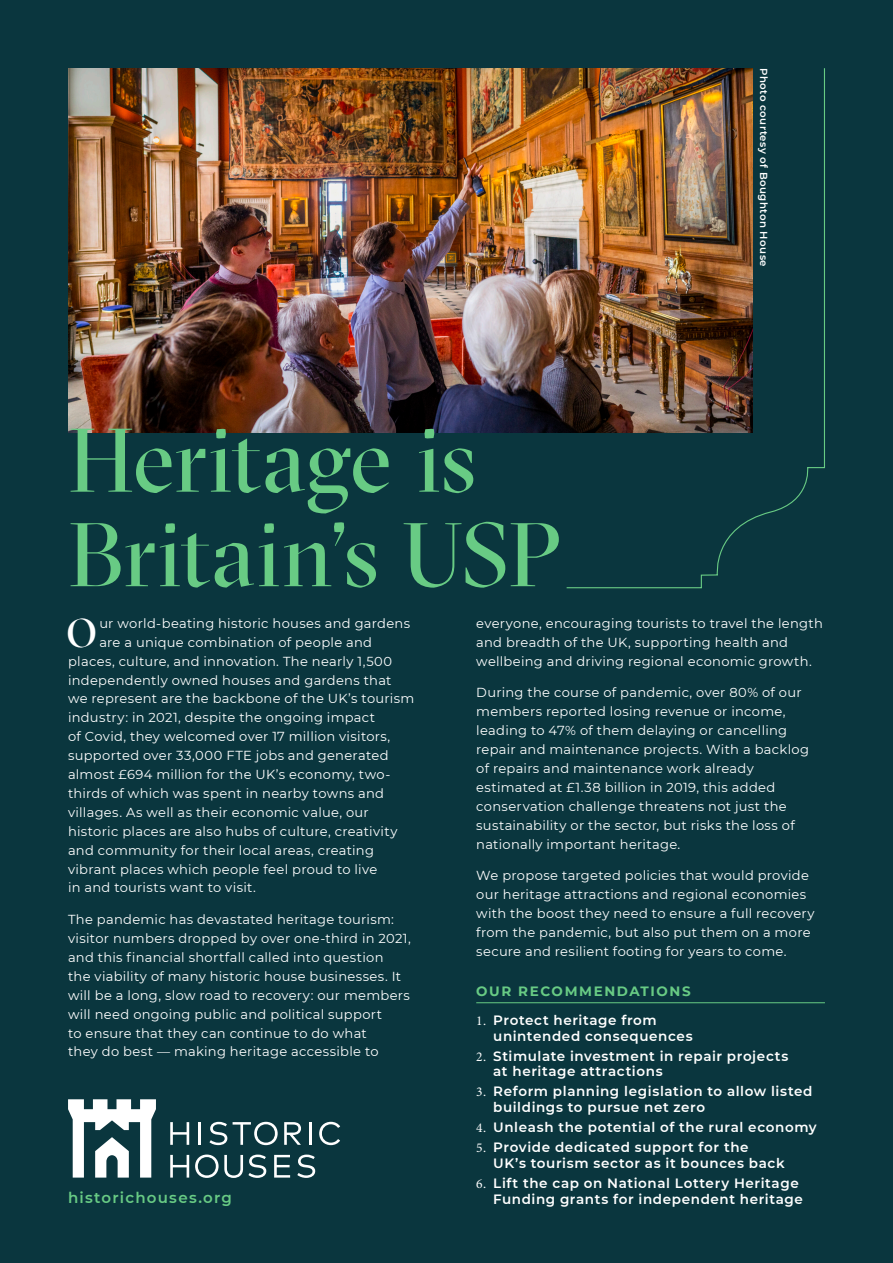
<style>
.page{position:relative;width:893px;height:1263px;background:#0a363e}
.page>*{position:absolute;margin:0;border:0;box-sizing:border-box;transform-origin:0 0}
.t1{font:90px/94.5px "GT Sectra Display";color:#68cb84}
.t2{font:40.05px "GT Sectra Display";color:#fff}
.t3{font:600 15px "Montserrat";letter-spacing:.08em;color:#68cb84}
.t4{font:600 13.5px/15.8px "Montserrat";letter-spacing:.045em;color:#fff}
.t5{font:700 13.5px "Montserrat";letter-spacing:.12em;color:#68cb84}
.t6{font:13.05px/18.9px "Montserrat";letter-spacing:.02em;color:#fff}
.t7{font:600 10.2px "Montserrat";letter-spacing:.045em;color:#fff}
.s1{font-family:"Minion Pro";font-weight:400}
</style>
<div class="page">
<img style="left:68px;top:68px;width:497px;height:365px">
<hr style="left:476px;top:1002px;width:349px;height:1px;background:#68cb84">
<img style="left:565px;top:68px;width:260px;height:521px">
<svg style="left:68px;top:1099px;width:88px;height:78px"></svg>
<svg style="left:170px;top:1122px;width:19px;height:23px"></svg>
<hr style="left:198px;top:1122px;width:3px;height:23px;background:#fff">
<svg style="left:209px;top:1122px;width:18px;height:23px"></svg>
<svg style="left:233px;top:1122px;width:45px;height:23px"></svg>
<svg style="left:284px;top:1122px;width:17px;height:23px"></svg>
<hr style="left:309px;top:1122px;width:3px;height:23px;background:#fff">
<svg style="left:319px;top:1122px;width:21px;height:23px"></svg>
<svg style="left:170px;top:1155px;width:19px;height:22px"></svg>
<svg style="left:195px;top:1154px;width:71px;height:24px"></svg>
<svg style="left:274px;top:1155px;width:16px;height:22px"></svg>
<svg style="left:297px;top:1154px;width:18px;height:24px"></svg>
<p class="t7" style="left:771px;top:68px;width:200px;rotate:90deg">Photo courtesy of Boughton House</p>
<h1 class="t1" style="left:68px;top:411px;width:494px">Heritage is<br>Britain’s USP</h1>
<h2 class="t2" style="left:67px;top:608px;width:32px">O</h2>
<p class="t6" style="left:99px;top:613px;width:312px">ur world-beating historic houses and gardens</p>
<p class="t6" style="left:476px;top:613px;width:348px">everyone, encouraging tourists to travel the length and breadth of the UK, supporting health and wellbeing and driving regional economic growth.</p>
<p class="t6" style="left:476px;top:683px;width:334px">During the course of pandemic, over 80% of our members reported losing revenue or income, leading to 47% of them delaying or cancelling repair and maintenance projects. With a backlog of repairs and maintenance work already estimated at £1.38 billion in 2019, this added conservation challenge threatens not just the sustainability or the sector, but risks the loss of nationally important heritage.</p>
<p class="t6" style="left:476px;top:866px;width:340px">We propose targeted policies that would provide our heritage attractions and regional economies with the boost they need to ensure a full recovery from the pandemic, but also put them on a more secure and resilient footing for years to come.</p>
<p class="t5" style="left:476px;top:982px;width:216px">OUR RECOMMENDATIONS</p>
<p class="t4" style="left:493px;top:1011px;width:201px;text-indent:-17px"><span class="s1">1.</span> Protect heritage from unintended consequences</p>
<p class="t4" style="left:493px;top:1047px;width:297px;text-indent:-17px"><span class="s1">2.</span> Stimulate investment in repair projects at heritage attractions</p>
<p class="t4" style="left:493px;top:1083px;width:321px;text-indent:-17px"><span class="s1">3.</span> Reform planning legislation to allow listed buildings to pursue net zero</p>
<p class="t4" style="left:476px;top:1119px;width:342px"><span class="s1">4.</span> Unleash the potential of the rural economy</p>
<p class="t4" style="left:493px;top:1139px;width:293px;text-indent:-17px"><span class="s1">5.</span> Provide dedicated support for the<br>UK’s tourism sector as it bounces back</p>
<p class="t4" style="left:476px;top:1175px;width:324px"><span class="s1">6.</span> Lift the cap on National Lottery Heritage</p>
<p class="t6" style="left:99px;top:632px;width:274px">are a unique combination of people and</p>
<p class="t6" style="left:68px;top:651px;width:326px">places, culture, and innovation. The nearly 1,500</p>
<p class="t6" style="left:68px;top:670px;width:325px">independently owned houses and gardens that</p>
<p class="t6" style="left:68px;top:689px;width:348px">we represent are the backbone of the UK’s tourism</p>
<p class="t6" style="left:68px;top:708px;width:309px">industry: in 2021, despite the ongoing impact</p>
<p class="t6" style="left:68px;top:727px;width:324px">of Covid, they welcomed over 17 million visitors,</p>
<p class="t6" style="left:68px;top:746px;width:322px">supported over 33,000 FTE jobs and generated</p>
<p class="t6" style="left:68px;top:764px;width:324px">almost £694 million for the UK’s economy, two-</p>
<p class="t6" style="left:68px;top:783px;width:318px">thirds of which was spent in nearby towns and</p>
<p class="t6" style="left:68px;top:802px;width:302px">villages. As well as their economic value, our</p>
<p class="t6" style="left:68px;top:821px;width:331px">historic places are also hubs of culture, creativity</p>
<p class="t6" style="left:68px;top:840px;width:307px">and community for their local areas, creating</p>
<p class="t6" style="left:68px;top:859px;width:311px">vibrant places which people feel proud to live</p>
<p class="t6" style="left:68px;top:878px;width:189px">in and tourists want to visit.</p>
<p class="t6" style="left:68px;top:909px;width:344px">The pandemic has devastated heritage tourism: visitor numbers dropped by over one-third in 2021, and this financial shortfall called into question<br>the viability of many historic house businesses. It will be a long, slow road to recovery: our members will need ongoing public and political support<br>to ensure that they can continue to do what<br>they do best — making heritage accessible to</p>
<p class="t3" style="left:68px;top:1187px;width:166px">historichouses.org</p>
<p class="t4" style="left:493px;top:1190px;width:311px">Funding grants for independent heritage</p>
</div>
